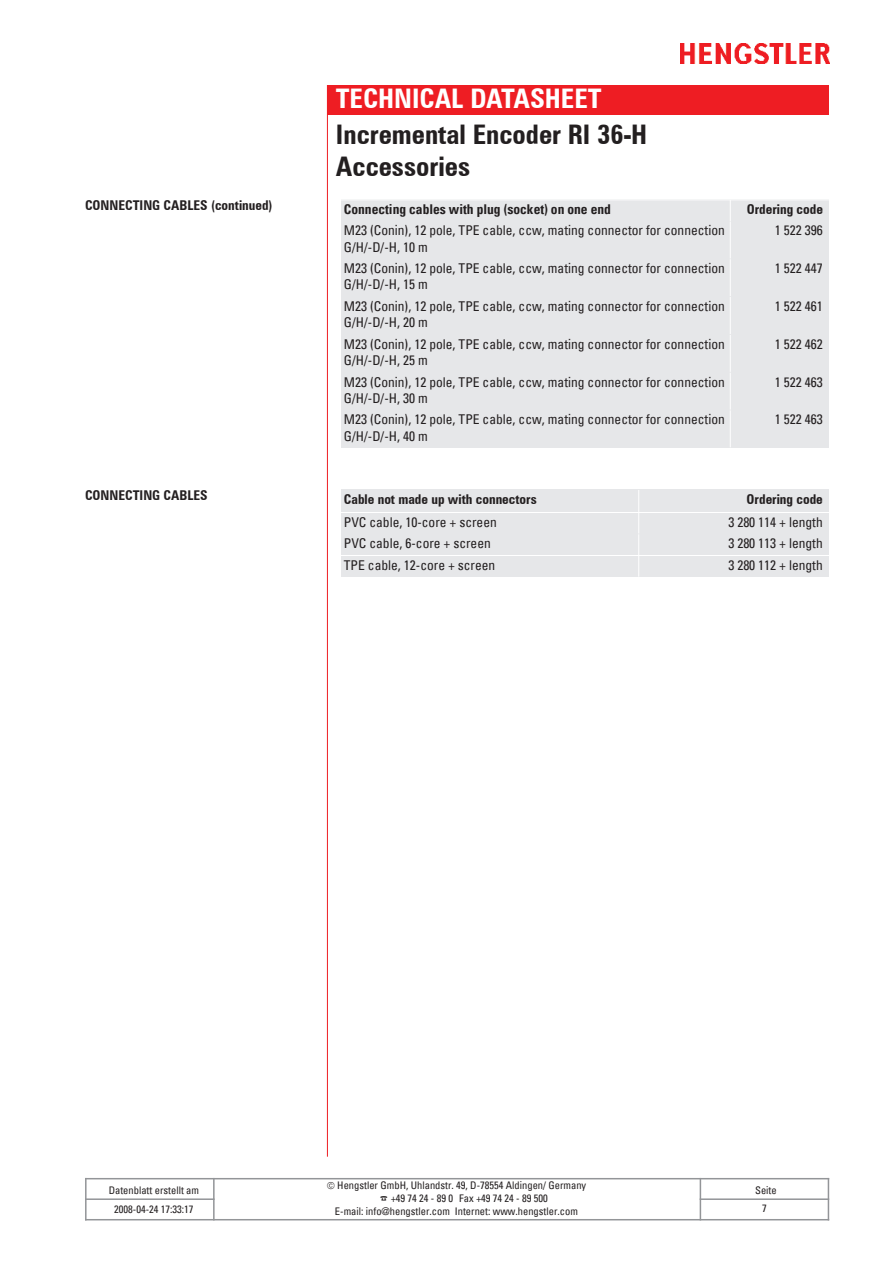
<style>
.page{position:relative;width:893px;height:1263px;background:#fff}
.page>*{position:absolute;margin:0;border:0;box-sizing:border-box;transform-origin:0 0}
.t1{font:700 condensed 27px/32.4px "Zurich BT";color:#231f20}
.t2{font:700 condensed 27px "Zurich BT";color:#fff}
.t3{font:condensed 13.5px/16.2px "Univers";color:#231f20}
.t4{font:700 condensed 13.5px "Zurich BT";color:#231f20}
.t5{font:700 condensed 13.5px "Univers";color:#231f20}
.t6{font:condensed 10.5px/19px "Univers";color:#231f20;text-align:center}
</style>
<div class="page">
<svg style="left:680px;top:63px;width:149px;height:1px"></svg>
<img style="left:680px;top:43px;width:149px;height:20px">
<hr style="left:85px;top:1178px;width:2px;height:42px;background:#939598">
<hr style="left:213px;top:1178px;width:2px;height:42px;background:#939598">
<hr style="left:700px;top:1178px;width:1px;height:42px;background:#939598">
<hr style="left:828px;top:1178px;width:1px;height:42px;background:#939598">
<hr style="left:85px;top:1178px;width:744px;height:1px;background:#939598">
<hr style="left:85px;top:1198px;width:130px;height:2px;background:#939598">
<hr style="left:700px;top:1198px;width:129px;height:2px;background:#939598">
<hr style="left:85px;top:1219px;width:744px;height:1px;background:#939598">
<div style="left:327px;top:85px;width:502px;height:30px;background:#ee1d23"></div>
<hr style="left:327px;top:85px;width:1px;height:1072px;background:#ee1d23">
<div style="left:341px;top:200px;width:389px;height:22px;background:#e6e7e9"></div>
<div style="left:730px;top:200px;width:98px;height:22px;background:#e6e7e9"></div>
<svg style="left:730px;top:201px;width:1px;height:20px"></svg>
<hr style="left:340px;top:200px;width:489px;height:1px;background:#fff">
<div style="left:341px;top:221px;width:389px;height:37px;background:#e6e7e9"></div>
<div style="left:730px;top:221px;width:98px;height:37px;background:#e6e7e9"></div>
<hr style="left:730px;top:221px;width:1px;height:37px;background:#fff">
<div style="left:341px;top:259px;width:389px;height:37px;background:#e6e7e9"></div>
<div style="left:730px;top:259px;width:98px;height:37px;background:#e6e7e9"></div>
<hr style="left:730px;top:259px;width:1px;height:37px;background:#fff">
<div style="left:341px;top:297px;width:389px;height:37px;background:#e6e7e9"></div>
<div style="left:730px;top:297px;width:98px;height:37px;background:#e6e7e9"></div>
<hr style="left:730px;top:297px;width:1px;height:37px;background:#fff">
<div style="left:341px;top:335px;width:389px;height:37px;background:#e6e7e9"></div>
<div style="left:730px;top:335px;width:98px;height:37px;background:#e6e7e9"></div>
<hr style="left:730px;top:335px;width:1px;height:37px;background:#fff">
<div style="left:341px;top:373px;width:389px;height:37px;background:#e6e7e9"></div>
<div style="left:730px;top:373px;width:98px;height:37px;background:#e6e7e9"></div>
<hr style="left:730px;top:373px;width:1px;height:37px;background:#fff">
<div style="left:341px;top:410px;width:389px;height:37px;background:#e6e7e9"></div>
<div style="left:730px;top:410px;width:98px;height:37px;background:#e6e7e9"></div>
<hr style="left:730px;top:410px;width:1px;height:37px;background:#fff">
<div style="left:341px;top:490px;width:298px;height:22px;background:#e6e7e9"></div>
<div style="left:639px;top:490px;width:189px;height:22px;background:#e6e7e9"></div>
<div style="left:341px;top:513px;width:298px;height:20px;background:#e6e7e9"></div>
<div style="left:639px;top:513px;width:189px;height:20px;background:#e6e7e9"></div>
<div style="left:341px;top:534px;width:298px;height:21px;background:#e6e7e9"></div>
<div style="left:639px;top:534px;width:189px;height:21px;background:#e6e7e9"></div>
<div style="left:341px;top:556px;width:298px;height:21px;background:#e6e7e9"></div>
<div style="left:639px;top:556px;width:189px;height:21px;background:#e6e7e9"></div>
<svg style="left:638px;top:490px;width:1px;height:87px"></svg>
<h1 class="t2" style="left:336px;top:88px;width:267px">TECHNICAL DATASHEET</h1>
<h1 class="t1" style="left:336px;top:120px;width:313px">Incremental Encoder RI 36-H<br>Accessories</h1>
<p class="t4" style="left:85px;top:200px;width:189px">CONNECTING CABLES (continued)</p>
<p class="t5" style="left:344px;top:204px;width:269px">Connecting cables with plug (socket) on one end</p>
<p class="t4" style="left:747px;top:204px;width:78px">Ordering code</p>
<p class="t3" style="left:344px;top:223px;width:382px">M23 (Conin), 12 pole, TPE cable, ccw, mating connector for connection<br>G/H/-D/-H, 10 m</p>
<p class="t3" style="left:775px;top:223px;width:49px">1 522 396</p>
<p class="t3" style="left:344px;top:261px;width:382px">M23 (Conin), 12 pole, TPE cable, ccw, mating connector for connection<br>G/H/-D/-H, 15 m</p>
<p class="t3" style="left:775px;top:261px;width:49px">1 522 447</p>
<p class="t3" style="left:344px;top:299px;width:382px">M23 (Conin), 12 pole, TPE cable, ccw, mating connector for connection<br>G/H/-D/-H, 20 m</p>
<p class="t3" style="left:775px;top:299px;width:49px">1 522 461</p>
<p class="t3" style="left:344px;top:337px;width:382px">M23 (Conin), 12 pole, TPE cable, ccw, mating connector for connection<br>G/H/-D/-H, 25 m</p>
<p class="t3" style="left:775px;top:337px;width:49px">1 522 462</p>
<p class="t3" style="left:344px;top:375px;width:382px">M23 (Conin), 12 pole, TPE cable, ccw, mating connector for connection<br>G/H/-D/-H, 30 m</p>
<p class="t3" style="left:775px;top:375px;width:49px">1 522 463</p>
<p class="t3" style="left:344px;top:412px;width:382px">M23 (Conin), 12 pole, TPE cable, ccw, mating connector for connection<br>G/H/-D/-H, 40 m</p>
<p class="t3" style="left:775px;top:412px;width:49px">1 522 463</p>
<p class="t4" style="left:85px;top:490px;width:124px">CONNECTING CABLES</p>
<p class="t4" style="left:344px;top:495px;width:194px">Cable not made up with connectors</p>
<p class="t4" style="left:747px;top:495px;width:78px">Ordering code</p>
<p class="t3" style="left:344px;top:515px;width:154px">PVC cable, 10-core + screen</p>
<p class="t3" style="left:728px;top:515px;width:96px">3 280 114 + length</p>
<p class="t3" style="left:344px;top:536px;width:148px">PVC cable, 6-core + screen</p>
<p class="t3" style="left:728px;top:536px;width:96px">3 280 113 + length</p>
<p class="t3" style="left:344px;top:558px;width:153px">TPE cable, 12-core + screen</p>
<p class="t3" style="left:728px;top:558px;width:96px">3 280 112 + length</p>
<p class="t6" style="left:337px;top:1176px;width:250px">Hengstler GmbH, Uhlandstr. 49, D-78554 Aldingen/ Germany</p>
<p class="t6" style="left:380px;top:1189px;width:169px">☎ +49 74 24 - 89 0 Fax +49 74 24 - 89 500</p>
<p class="t6" style="left:335px;top:1202px;width:244px">E-mail: info@hengstler.com Internet: www.hengstler.com</p>
<p class="t6" style="left:762px;top:1200px;width:6px">7</p>
<p class="t6" style="left:109px;top:1181px;width:92px">Datenblatt erstellt am<br>2008-04-24 17:33:17</p>
<p class="t6" style="left:755px;top:1181px;width:23px">Seite</p>
</div>
